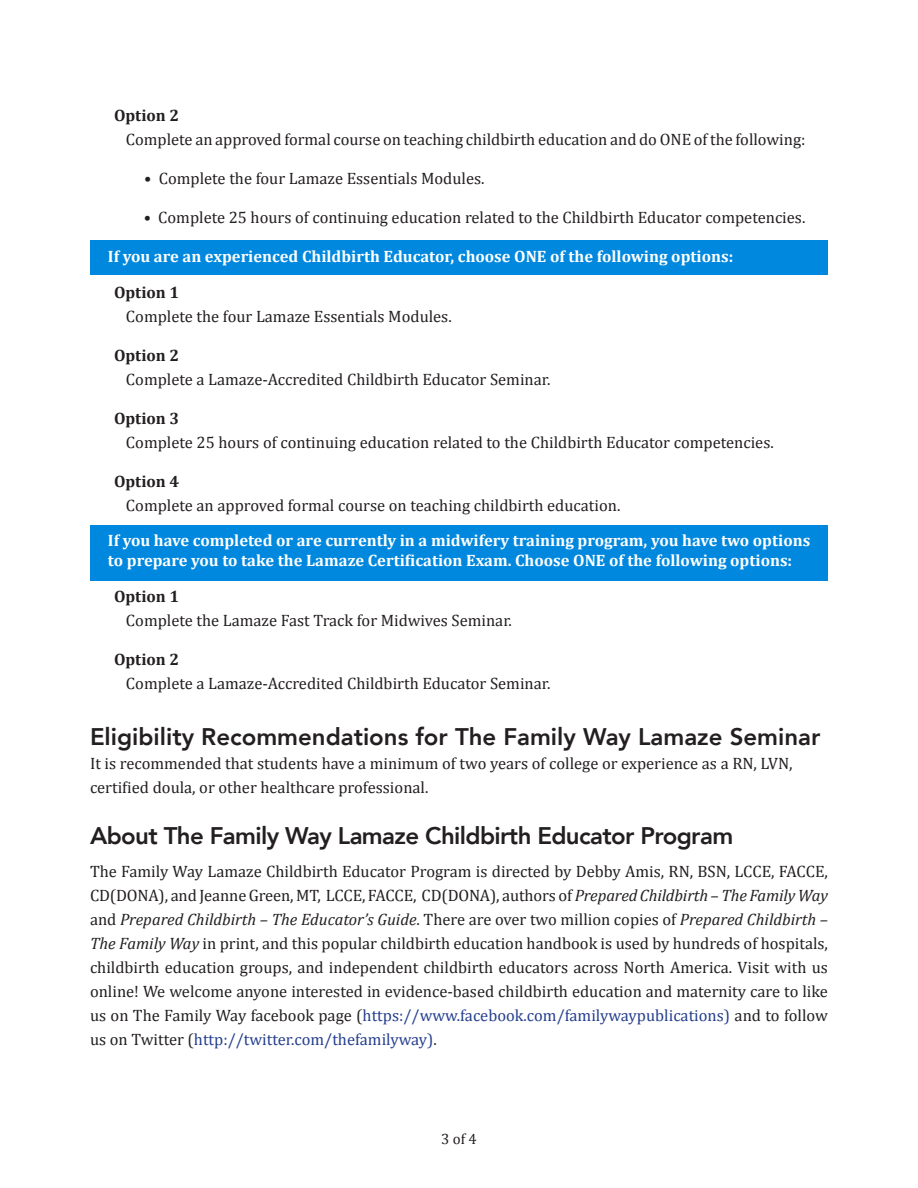
<style>
.page{position:relative;width:918px;height:1188px;background:#fff}
.page>*{position:absolute;margin:0;border:0;box-sizing:border-box;transform-origin:0 0}
.t1{font:800 24px "Avenir";color:#231f20}
.t2{font:800 24px "Avenir";letter-spacing:-.025em;color:#231f20}
.t3{font:16.5px/24px "Cambria";color:#231f20}
.t4{font:700 16.5px/19.8px "Cambria";color:#fff}
.t5{font:700 16.5px "Cambria";color:#231f20}
.t6{font:15px "Cambria";color:#231f20}
.s1{font-style:italic}
.s2{color:#253f8e}
</style>
<div class="page">
<div style="left:90px;top:525px;width:738px;height:55px;background:#0088de"></div>
<div style="left:90px;top:241px;width:738px;height:34px;background:#0088de"></div>
<p class="t5" style="left:114px;top:104px;width:67px">Option 2</p>
<p class="t3" style="left:126px;top:127px;width:681px">Complete an approved formal course on teaching childbirth education and do ONE of the following:</p>
<p class="t3" style="left:144px;top:166px;width:342px">• Complete the four Lamaze Essentials Modules.</p>
<p class="t3" style="left:144px;top:205px;width:663px">• Complete 25 hours of continuing education related to the Childbirth Educator competencies.</p>
<p class="t4" style="left:108px;top:246px;width:627px">If you are an experienced Childbirth Educator, choose ONE of the following options:</p>
<p class="t5" style="left:114px;top:281px;width:67px">Option 1</p>
<p class="t3" style="left:126px;top:304px;width:327px">Complete the four Lamaze Essentials Modules.</p>
<p class="t5" style="left:114px;top:344px;width:67px">Option 2</p>
<p class="t3" style="left:126px;top:367px;width:426px">Complete a Lamaze-Accredited Childbirth Educator Seminar.</p>
<p class="t5" style="left:114px;top:407px;width:67px">Option 3</p>
<p class="t3" style="left:126px;top:430px;width:649px">Complete 25 hours of continuing education related to the Childbirth Educator competencies.</p>
<p class="t5" style="left:114px;top:470px;width:67px">Option 4</p>
<p class="t3" style="left:126px;top:493px;width:496px">Complete an approved formal course on teaching childbirth education.</p>
<p class="t4" style="left:108px;top:530px;width:704px">If you have completed or are currently in a midwifery training program, you have two options to prepare you to take the Lamaze Certification Exam. Choose ONE of the following options:</p>
<p class="t5" style="left:114px;top:584px;width:67px">Option 1</p>
<p class="t3" style="left:126px;top:608px;width:387px">Complete the Lamaze Fast Track for Midwives Seminar.</p>
<p class="t5" style="left:114px;top:647px;width:67px">Option 2</p>
<p class="t3" style="left:126px;top:671px;width:426px">Complete a Lamaze-Accredited Childbirth Educator Seminar.</p>
<h1 class="t1" style="left:90px;top:718px;width:732px">Eligibility Recommendations for The Family Way Lamaze Seminar</h1>
<p class="t3" style="left:90px;top:752px;width:704px">It is recommended that students have a minimum of two years of college or experience as a RN, LVN, certified doula, or other healthcare professional.</p>
<h1 class="t2" style="left:90px;top:817px;width:645px">About The Family Way Lamaze Childbirth Educator Program</h1>
<p class="t3" style="left:90px;top:860px;width:740px;text-align:justify">The Family Way Lamaze Childbirth Educator Program is directed by Debby Amis, RN, BSN, LCCE, FACCE, CD(DONA), and Jeanne Green, MT, LCCE, FACCE, CD(DONA), authors of <span class="s1">Prepared Childbirth – The Family Way </span>and <span class="s1">Prepared Childbirth – The Educator’s Guide</span>. There are over two million copies of <span class="s1">Prepared Childbirth – The Family Way</span> in print, and this popular childbirth education handbook is used by hundreds of hospitals, childbirth education groups, and independent childbirth educators across North America. Visit with us online! We welcome anyone interested in evidence-based childbirth education and maternity care to like us on The Family Way facebook page (<span class="s2">https://www.facebook.com/familywaypublications)</span> and to follow us on Twitter (<span class="s2">http://twitter.com/thefamilyway)</span>.</p>
<p class="t6" style="left:441px;top:1130px;width:37px">3 of 4</p>
</div>
